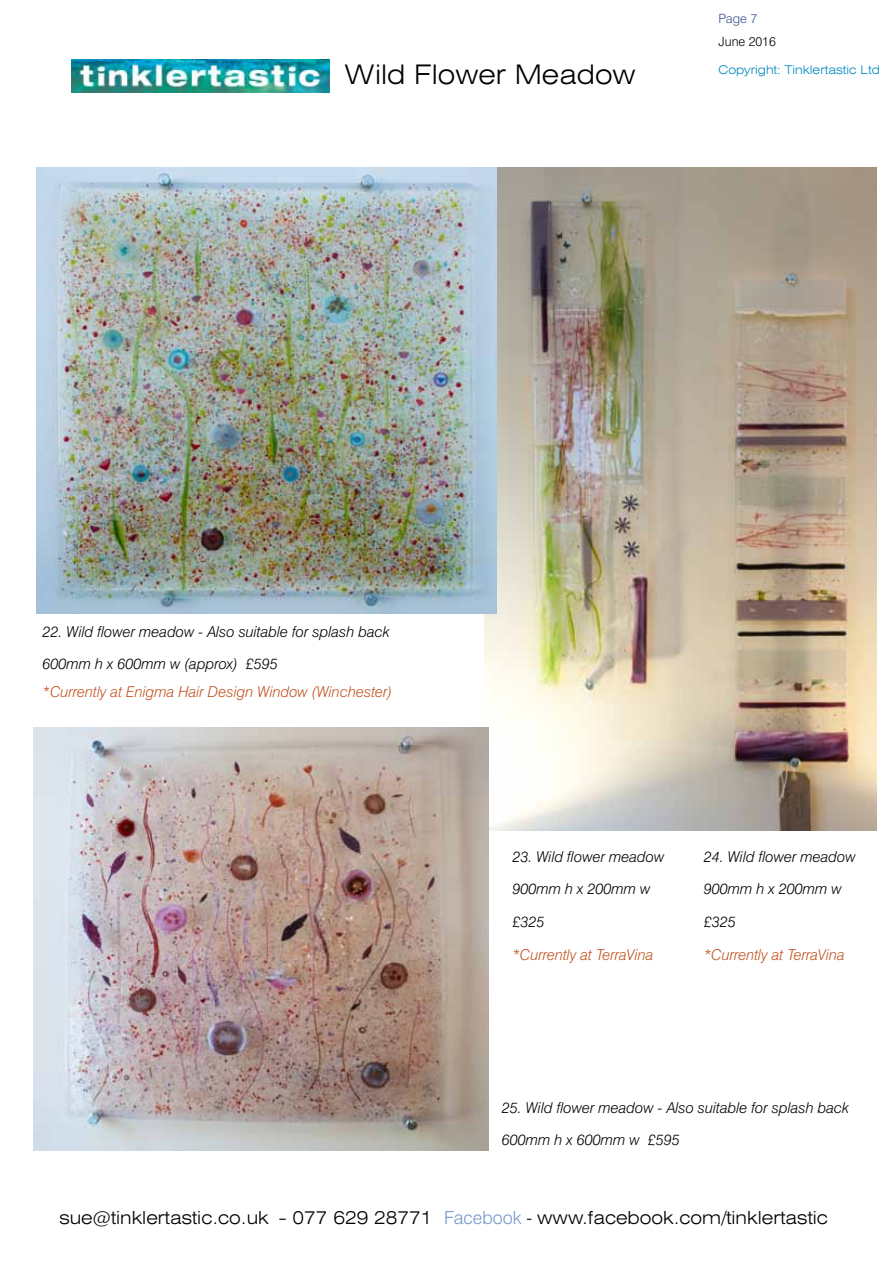
<style>
.page{position:relative;width:893px;height:1263px;background:#fff}
.page>*{position:absolute;margin:0;border:0;box-sizing:border-box;transform-origin:0 0}
.t1{font:300 expanded 27px "Swiss 721 BT";color:#000}
.t2{font:300 expanded 18px "Swiss 721 BT";color:#000}
.t3{font:italic 300 15px/32.5px "Swiss 721 BT";color:#000}
.t4{font:italic 300 15px "Swiss 721 BT";color:#c15320}
.t5{font:300 12.75px "Swiss 721 BT";color:#000}
.t6{font:300 12.75px "Swiss 721 BT";color:#365490}
.t7{font:300 expanded 12px "Swiss 721 BT";color:#008ac2}
.s1{font-stretch:normal;color:#7296ca}
.s2{font-stretch:normal}
</style>
<div class="page">
<img style="left:71px;top:60px;width:259px;height:32px">
<img style="left:485px;top:168px;width:391px;height:662px">
<img style="left:34px;top:727px;width:454px;height:424px">
<img style="left:36px;top:168px;width:461px;height:445px">
<h1 class="t1" style="left:344px;top:59px;width:293px">Wild Flower Meadow</h1>
<p class="t6" style="left:719px;top:11px;width:40px">Page 7</p>
<p class="t5" style="left:719px;top:34px;width:59px">June 2016</p>
<p class="t7" style="left:719px;top:62px;width:163px">Copyright: Tinklertastic Ltd</p>
<p class="t3" style="left:43px;top:615px;width:349px">22. Wild flower meadow - Also suitable for splash back<br>600mm h x 600mm w (approx) £595</p>
<p class="t4" style="left:43px;top:683px;width:351px">*Currently at Enigma Hair Design Window (Winchester)</p>
<p class="t3" style="left:512px;top:840px;width:154px">23. Wild flower meadow<br>900mm h x 200mm w £325</p>
<p class="t4" style="left:512px;top:945px;width:143px">*Currently at TerraVina</p>
<p class="t3" style="left:704px;top:840px;width:154px">24. Wild flower meadow<br>900mm h x 200mm w £325</p>
<p class="t4" style="left:704px;top:945px;width:143px">*Currently at TerraVina</p>
<p class="t3" style="left:502px;top:1091px;width:349px">25. Wild flower meadow - Also suitable for splash back<br>600mm h x 600mm w £595</p>
<p class="t2" style="left:60px;top:1207px;width:770px">sue@tinklertastic.co.uk - 077 629 28771 <span class="s1">Facebook</span> <span class="s2">-</span> www.facebook.com/tinklertastic</p>
</div>
